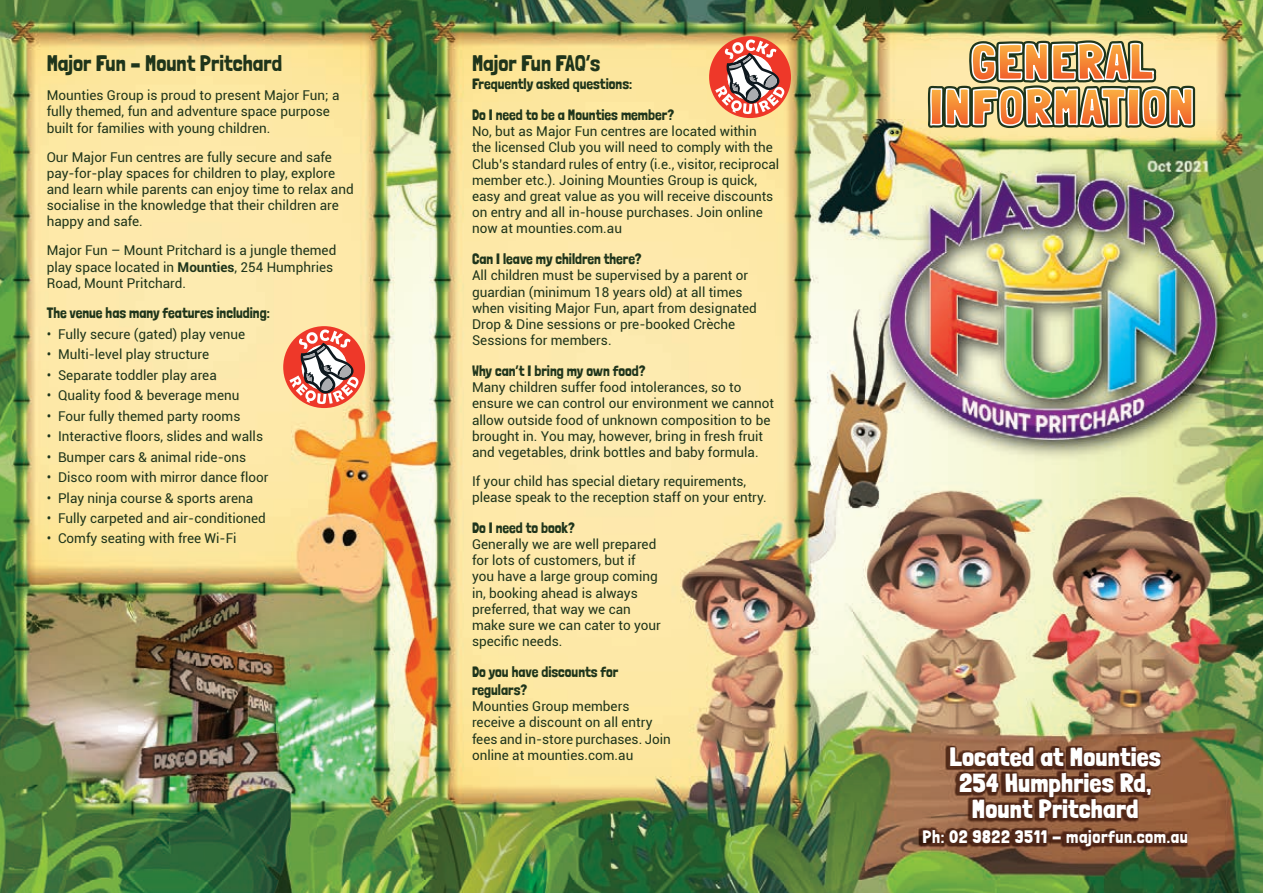
<style>
.page{position:relative;width:1263px;height:893px;background:#fff}
.page>*{position:absolute;margin:0;border:0;box-sizing:border-box;transform-origin:0 0}
.t1{font:900 25.5px/25.8px "Londrina Solid";letter-spacing:.03em;color:#fff;text-align:center}
.t2{font:22.5px "Londrina Solid";color:#1f351b}
.t3{font:18px "Londrina Solid";letter-spacing:.03em;color:#fff}
.t4{font:15px/30.8px "Londrina Solid";color:#1f351b}
.t5{font:13.5px/16.2px "Roboto";color:#1f351b}
.s1{font-weight:700}
</style>
<div class="page">
<img style="left:0;top:0;width:1263px;height:893px">
<img style="left:924px;top:0;width:274px;height:291px">
<div style="left:283px;top:326px;width:82px;height:82px;background:#ee3829;border-radius:50%"></div>
<svg style="left:289px;top:329px;width:70px;height:75px"></svg>
<div style="left:709px;top:36px;width:82px;height:82px;background:#ee3829;border-radius:50%"></div>
<svg style="left:715px;top:40px;width:69px;height:74px"></svg>
<h2 class="t2" style="left:47px;top:50px;width:237px">Major Fun – Mount Pritchard</h2>
<p class="t5" style="left:47px;top:87px;width:294px">Mounties Group is proud to present Major Fun; a fully themed, fun and adventure space purpose built for families with young children.</p>
<p class="t5" style="left:47px;top:148px;width:308px">Our Major Fun centres are fully secure and safe pay-for-play spaces for children to play, explore and learn while parents can enjoy time to relax and socialise in the knowledge that their children are happy and safe.</p>
<p class="t5" style="left:47px;top:242px;width:291px">Major Fun – Mount Pritchard is a jungle themed play space located in <span class="s1">Mounties</span>, 254 Humphries<br>Road, Mount Pritchard.</p>
<p class="t4" style="left:47px;top:298px;width:224px">The venue has many features including:</p>
<p class="t5" style="left:47px;top:326px;width:200px">• Fully secure (gated) play venue</p>
<p class="t5" style="left:47px;top:346px;width:164px">• Multi-level play structure</p>
<p class="t5" style="left:47px;top:366px;width:171px">• Separate toddler play area</p>
<p class="t5" style="left:47px;top:387px;width:194px">• Quality food &amp; beverage menu</p>
<p class="t5" style="left:47px;top:407px;width:195px">• Four fully themed party rooms</p>
<p class="t5" style="left:47px;top:428px;width:218px">• Interactive floors, slides and walls</p>
<p class="t5" style="left:47px;top:448px;width:201px">• Bumper cars &amp; animal ride-ons</p>
<p class="t5" style="left:47px;top:469px;width:223px">• Disco room with mirror dance floor</p>
<p class="t5" style="left:47px;top:489px;width:208px">• Play ninja course &amp; sports arena</p>
<p class="t5" style="left:47px;top:510px;width:221px">• Fully carpeted and air-conditioned</p>
<p class="t5" style="left:47px;top:530px;width:191px">• Comfy seating with free Wi-Fi</p>
<h2 class="t2" style="left:472px;top:50px;width:130px">Major Fun FAQ’s</h2>
<p class="t4" style="left:472px;top:68px;width:204px">Frequently asked questions:<br>Do I need to be a Mounties member?</p>
<p class="t5" style="left:472px;top:123px;width:309px">No, but as Major Fun centres are located within the licensed Club you will need to comply with the Club’s standard rules of entry (i.e., visitor, reciprocal member etc.). Joining Mounties Group is quick, easy and great value as you will receive discounts on entry and all in-house purchases. Join online now at mounties.com.au</p>
<p class="t4" style="left:472px;top:243px;width:171px">Can I leave my children there?</p>
<p class="t5" style="left:472px;top:267px;width:286px">All children must be supervised by a parent or guardian (minimum 18 years old) at all times when visiting Major Fun, apart from designated Drop &amp; Dine sessions or pre-booked Crèche Sessions for members.</p>
<p class="t4" style="left:472px;top:355px;width:175px">Why can’t I bring my own food?</p>
<p class="t5" style="left:472px;top:379px;width:304px">Many children suffer food intolerances, so to ensure we can control our environment we cannot allow outside food of unknown composition to be brought in. You may, however, bring in fresh fruit and vegetables, drink bottles and baby formula.</p>
<p class="t5" style="left:472px;top:472px;width:296px">If your child has special dietary requirements, please speak to the reception staff on your entry.</p>
<p class="t4" style="left:472px;top:512px;width:104px">Do I need to book?</p>
<p class="t5" style="left:472px;top:536px;width:190px">Generally we are well prepared for lots of customers, but if you have a large group coming in, booking ahead is always preferred, that way we can make sure we can cater to your specific needs.</p>
<p class="t4" style="left:472px;top:662px;width:148px;line-height:18px">Do you have discounts for regulars?</p>
<p class="t5" style="left:472px;top:698px;width:200px">Mounties Group members receive a discount on all entry fees and in-store purchases. Join online at mounties.com.au</p>
<h1 class="t1" style="left:950px;top:744px;width:212px">Located at Mounties<br>254 Humphries Rd,<br>Mount Pritchard</h1>
<h3 class="t3" style="left:923px;top:826px;width:267px">Ph: 02 9822 3511 - majorfun.com.au</h3>
</div>
